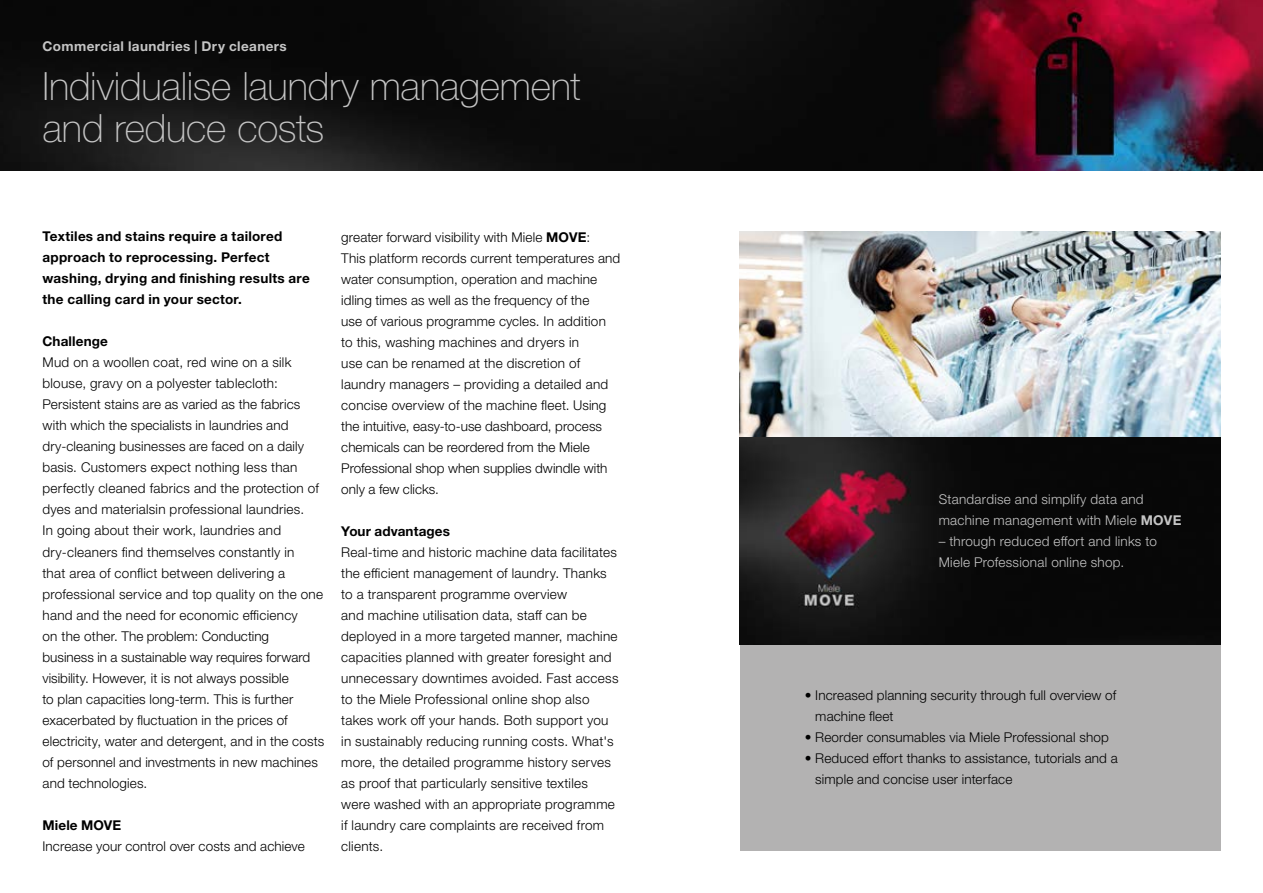
<style>
.page{position:relative;width:1263px;height:893px;background:#fff}
.page>*{position:absolute;margin:0;border:0;box-sizing:border-box;transform-origin:0 0}
.t1{font:100 39px/42px "Helvetica Neue LTW1 G";letter-spacing:-.005em;color:#c5c5c5}
.t2{font:300 13.5px/21px "Helvetica Neue LTW1 G";letter-spacing:.015em;color:#000}
.t3{font:700 13.5px/21px "Helvetica Neue LTW1 G";letter-spacing:.02em;color:#000}
.t4{font:300 13.5px/21px "Helvetica Neue LTW1 G";letter-spacing:.02em;color:#c5c5c5}
.t5{font:700 13.5px "Helvetica Neue LTW1 G";letter-spacing:.03em;color:#c5c5c5}
.s1{font-weight:700}
</style>
<div class="page">
<img style="left:0;top:0;width:1263px;height:170px">
<div style="left:739px;top:644px;width:481px;height:206px;background:#b3b2b2"></div>
<img style="left:739px;top:232px;width:481px;height:206px">
<svg style="left:739px;top:438px;width:481px;height:206px;background:#181012"></svg>
<p class="t5" style="left:43px;top:38px;width:246px">Commercial laundries | Dry cleaners</p>
<h1 class="t1" style="left:43px;top:65px;width:539px">Individualise laundry management and reduce costs</h1>
<p class="t3" style="left:43px;top:226px;width:269px">Textiles and stains require a tailored approach to reprocessing. Perfect washing, drying and finishing results are the calling card in your sector.</p>
<p class="t3" style="left:43px;top:331px;width:67px">Challenge</p>
<p class="t2" style="left:43px;top:352px;width:283px">Mud on a woollen coat, red wine on a silk blouse, gravy on a polyester tablecloth:<br>Persistent stains are as varied as the fabrics with which the specialists in laundries and dry-cleaning businesses are faced on a daily basis. Customers expect nothing less than perfectly cleaned fabrics and the protection of dyes and materialsin professional laundries.<br>In going about their work, laundries and dry-cleaners find themselves constantly in<br>that area of conflict between delivering a professional service and top quality on the one hand and the need for economic efficiency<br>on the other. The problem: Conducting<br>business in a sustainable way requires forward visibility. However, it is not always possible<br>to plan capacities long-term. This is further exacerbated by fluctuation in the prices of electricity, water and detergent, and in the costs of personnel and investments in new machines and technologies.</p>
<p class="t3" style="left:43px;top:814px;width:80px">Miele MOVE</p>
<p class="t2" style="left:43px;top:835px;width:264px">Increase your control over costs and achieve</p>
<p class="t2" style="left:341px;top:226px;width:281px">greater forward visibility with Miele <span class="s1">MOVE</span>:<br>This platform records current temperatures and water consumption, operation and machine idling times as well as the frequency of the<br>use of various programme cycles. In addition to this, washing machines and dryers in<br>use can be renamed at the discretion of laundry managers – providing a detailed and concise overview of the machine fleet. Using the intuitive, easy-to-use dashboard, process chemicals can be reordered from the Miele Professional shop when supplies dwindle with only a few clicks.</p>
<p class="t3" style="left:341px;top:520px;width:110px">Your advantages</p>
<p class="t2" style="left:341px;top:541px;width:279px">Real-time and historic machine data facilitates the efficient management of laundry. Thanks to a transparent programme overview<br>and machine utilisation data, staff can be deployed in a more targeted manner, machine capacities planned with greater foresight and unnecessary downtimes avoided. Fast access to the Miele Professional online shop also takes work off your hands. Both support you in sustainably reducing running costs. What's more, the detailed programme history serves as proof that particularly sensitive textiles were washed with an appropriate programme if laundry care complaints are received from clients.</p>
<p class="t4" style="left:939px;top:489px;width:244px">Standardise and simplify data and machine management with Miele <span class="s1">MOVE</span></p>
<p class="t4" style="left:939px;top:531px;width:220px">– through reduced effort and links to<br>Miele Professional online shop.</p>
<p class="t2" style="left:815px;top:684px;width:302px;text-indent:-11px">• Increased planning security through full overview of machine fleet</p>
<p class="t2" style="left:805px;top:726px;width:305px">• Reorder consumables via Miele Professional shop</p>
<p class="t2" style="left:815px;top:747px;width:304px;text-indent:-11px">• Reduced effort thanks to assistance, tutorials and a simple and concise user interface</p>
</div>
